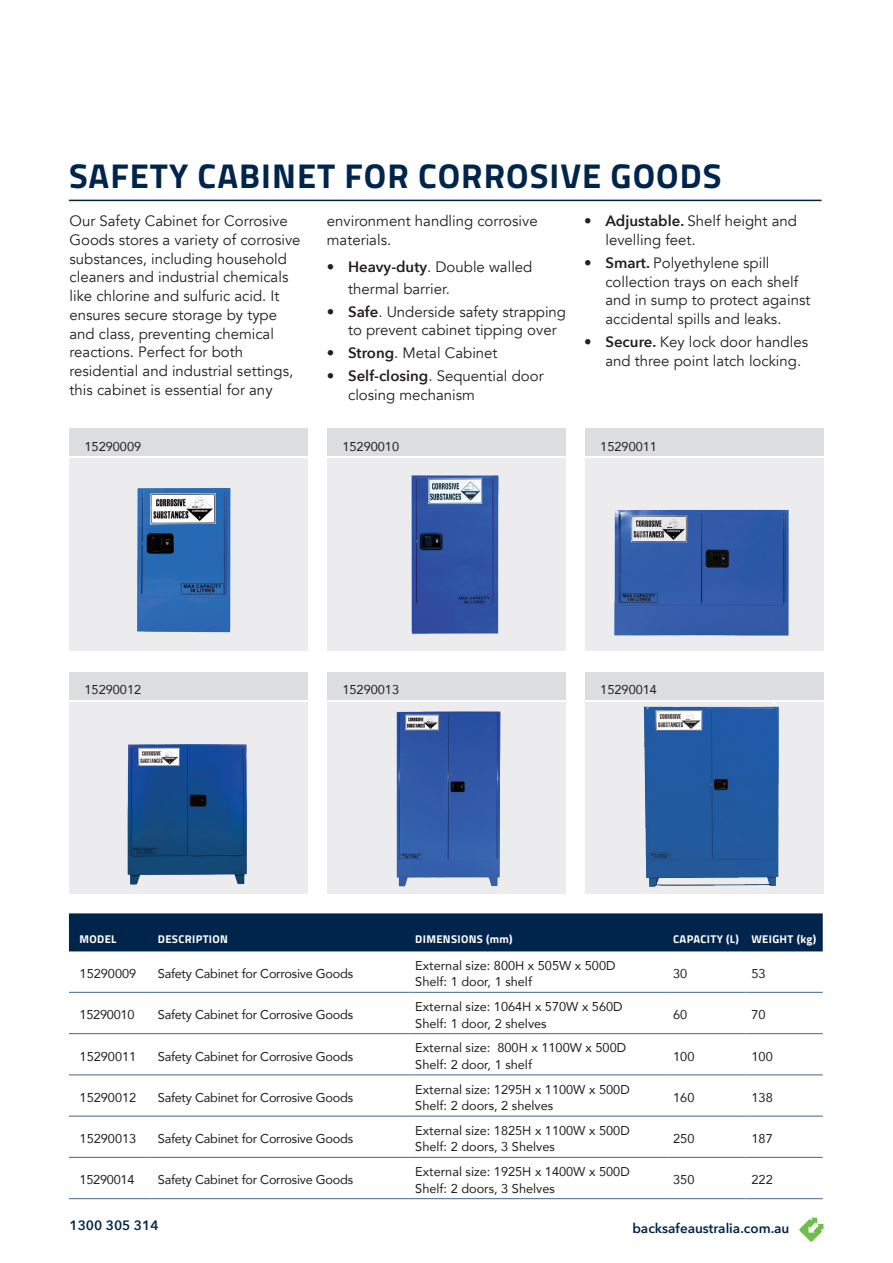
<style>
.page{position:relative;width:893px;height:1263px;background:#fff}
.page>*{position:absolute;margin:0;border:0;box-sizing:border-box;transform-origin:0 0}
.t1{font:700 34.5px "Titillium";letter-spacing:.03em;color:#00254c}
.t2{font:15px/18.8px "Avenir";color:#231f20}
.t3{font:600 13.5px "Avenir Next";color:#00254c}
.t4{font:12.75px/16.5px "Avenir";color:#231f20}
.t5{font:12.75px "Avenir";letter-spacing:-.02em;color:#231f20}
.t6{font:700 11.25px "Titillium";letter-spacing:.03em;color:#fff}
.s1{font-family:"Avenir Next";font-weight:600}
</style>
<div class="page">
<svg style="left:799px;top:1218px;width:24px;height:24px"></svg>
<div style="left:69px;top:913px;width:754px;height:39px;background:#00254c"></div>
<svg style="left:69px;top:991px;width:754px;height:44px"></svg>
<svg style="left:69px;top:1075px;width:754px;height:82px"></svg>
<hr style="left:69px;top:992px;width:83px;height:1px;background:#55779a">
<hr style="left:152px;top:992px;width:257px;height:1px;background:#55779a">
<hr style="left:409px;top:992px;width:258px;height:1px;background:#55779a">
<hr style="left:667px;top:992px;width:78px;height:1px;background:#55779a">
<hr style="left:745px;top:992px;width:78px;height:1px;background:#55779a">
<hr style="left:69px;top:1033px;width:83px;height:1px;background:#55779a">
<hr style="left:152px;top:1033px;width:257px;height:1px;background:#55779a">
<hr style="left:409px;top:1033px;width:258px;height:1px;background:#55779a">
<hr style="left:667px;top:1033px;width:78px;height:1px;background:#55779a">
<hr style="left:745px;top:1033px;width:78px;height:1px;background:#55779a">
<hr style="left:69px;top:1074px;width:83px;height:1px;background:#55779a">
<hr style="left:152px;top:1074px;width:257px;height:1px;background:#55779a">
<hr style="left:409px;top:1074px;width:258px;height:1px;background:#55779a">
<hr style="left:667px;top:1074px;width:78px;height:1px;background:#55779a">
<hr style="left:745px;top:1074px;width:78px;height:1px;background:#55779a">
<hr style="left:69px;top:1115px;width:83px;height:2px;background:#55779a">
<hr style="left:152px;top:1115px;width:257px;height:2px;background:#55779a">
<hr style="left:409px;top:1115px;width:258px;height:2px;background:#55779a">
<hr style="left:667px;top:1115px;width:78px;height:2px;background:#55779a">
<hr style="left:745px;top:1115px;width:78px;height:2px;background:#55779a">
<hr style="left:69px;top:1157px;width:83px;height:1px;background:#55779a">
<hr style="left:152px;top:1157px;width:257px;height:1px;background:#55779a">
<hr style="left:409px;top:1157px;width:258px;height:1px;background:#55779a">
<hr style="left:667px;top:1157px;width:78px;height:1px;background:#55779a">
<hr style="left:745px;top:1157px;width:78px;height:1px;background:#55779a">
<hr style="left:69px;top:1198px;width:83px;height:1px;background:#55779a">
<hr style="left:152px;top:1198px;width:257px;height:1px;background:#55779a">
<hr style="left:409px;top:1198px;width:258px;height:1px;background:#55779a">
<hr style="left:667px;top:1198px;width:78px;height:1px;background:#55779a">
<hr style="left:745px;top:1198px;width:78px;height:1px;background:#55779a">
<div style="left:70px;top:428px;width:238px;height:28px;background:#dcdddf"></div>
<div style="left:70px;top:458px;width:238px;height:193px;background:#ececee"></div>
<img style="left:137px;top:488px;width:94px;height:145px">
<div style="left:327px;top:428px;width:239px;height:28px;background:#dcdddf"></div>
<div style="left:327px;top:458px;width:239px;height:193px;background:#ececee"></div>
<img style="left:411px;top:475px;width:88px;height:159px">
<div style="left:585px;top:428px;width:238px;height:28px;background:#dcdddf"></div>
<div style="left:585px;top:458px;width:238px;height:193px;background:#ececee"></div>
<img style="left:614px;top:509px;width:175px;height:127px">
<div style="left:70px;top:672px;width:238px;height:28px;background:#dcdddf"></div>
<div style="left:70px;top:702px;width:238px;height:191px;background:#ececee"></div>
<img style="left:127px;top:744px;width:120px;height:141px">
<div style="left:327px;top:672px;width:239px;height:28px;background:#dcdddf"></div>
<div style="left:327px;top:702px;width:239px;height:191px;background:#ececee"></div>
<img style="left:396px;top:711px;width:105px;height:176px">
<div style="left:585px;top:672px;width:238px;height:28px;background:#dcdddf"></div>
<div style="left:585px;top:702px;width:238px;height:191px;background:#ececee"></div>
<img style="left:643px;top:702px;width:136px;height:185px">
<hr style="left:69px;top:200px;width:752px;height:1px;background:#00254c">
<h1 class="t1" style="left:69px;top:149px;width:654px">SAFETY CABINET FOR CORROSIVE GOODS</h1>
<p class="t2" style="left:70px;top:212px;width:233px">Our Safety Cabinet for Corrosive Goods stores a variety of corrosive substances, including household cleaners and industrial chemicals like chlorine and sulfuric acid. It ensures secure storage by type and class, preventing chemical reactions. Perfect for both residential and industrial settings, this cabinet is essential for any</p>
<p class="t2" style="left:327px;top:212px;width:212px">environment handling corrosive materials.</p>
<p class="t2" style="left:348px;top:256px;width:186px;line-height:21.6px;text-indent:-21px"><span class="s1">• Heavy-duty</span>. Double walled thermal barrier.</p>
<p class="t2" style="left:348px;top:302px;width:220px;text-indent:-21px"><span class="s1">• Safe</span>. Underside safety strapping to prevent cabinet tipping over</p>
<p class="t2" style="left:327px;top:344px;width:172px"><span class="s1">• Strong</span>. Metal Cabinet</p>
<p class="t2" style="left:348px;top:367px;width:197px;text-indent:-21px"><span class="s1">• Self-closing</span>. Sequential door closing mechanism</p>
<p class="t2" style="left:605px;top:212px;width:193px;text-indent:-21px"><span class="s1">• Adjustable.</span> Shelf height and levelling feet.</p>
<p class="t2" style="left:605px;top:253px;width:206px;text-indent:-21px"><span class="s1">• Smart.</span> Polyethylene spill collection trays on each shelf and in sump to protect against accidental spills and leaks.</p>
<p class="t2" style="left:605px;top:333px;width:204px;text-indent:-21px"><span class="s1">• Secure.</span> Key lock door handles and three point latch locking.</p>
<p class="t4" style="left:85px;top:437px;width:58px">15290009</p>
<p class="t4" style="left:342px;top:437px;width:58px">15290010</p>
<p class="t4" style="left:600px;top:437px;width:58px">15290011</p>
<p class="t4" style="left:85px;top:681px;width:58px">15290012</p>
<p class="t4" style="left:342px;top:681px;width:58px">15290013</p>
<p class="t4" style="left:600px;top:681px;width:58px">15290014</p>
<p class="t6" style="left:80px;top:931px;width:39px">MODEL</p>
<p class="t6" style="left:158px;top:931px;width:72px">DESCRIPTION</p>
<p class="t6" style="left:415px;top:931px;width:99px">DIMENSIONS (mm)</p>
<p class="t6" style="left:673px;top:931px;width:145px">CAPACITY (L) WEIGHT (kg)</p>
<p class="t4" style="left:80px;top:965px;width:58px">15290009</p>
<p class="t5" style="left:158px;top:963px;width:197px">Safety Cabinet for Corrosive Goods</p>
<p class="t4" style="left:415px;top:957px;width:202px">External size: 800H x 505W x 500D<br>Shelf: 1 door, 1 shelf</p>
<p class="t4" style="left:673px;top:965px;width:15px">30</p>
<p class="t4" style="left:751px;top:965px;width:16px">53</p>
<p class="t5" style="left:80px;top:1005px;width:56px">15290010</p>
<p class="t5" style="left:158px;top:1005px;width:197px">Safety Cabinet for Corrosive Goods</p>
<p class="t4" style="left:415px;top:998px;width:209px">External size: 1064H x 570W x 560D<br>Shelf: 1 door, 2 shelves</p>
<p class="t4" style="left:673px;top:1006px;width:16px">60</p>
<p class="t4" style="left:751px;top:1006px;width:16px">70</p>
<p class="t4" style="left:80px;top:1047px;width:58px">15290011</p>
<p class="t5" style="left:158px;top:1046px;width:197px">Safety Cabinet for Corrosive Goods</p>
<p class="t4" style="left:415px;top:1039px;width:212px">External size: 800H x 1100W x 500D<br>Shelf: 2 door, 1 shelf</p>
<p class="t4" style="left:673px;top:1047px;width:23px">100</p>
<p class="t4" style="left:751px;top:1047px;width:23px">100</p>
<p class="t4" style="left:80px;top:1089px;width:58px">15290012</p>
<p class="t5" style="left:158px;top:1087px;width:197px">Safety Cabinet for Corrosive Goods</p>
<p class="t4" style="left:415px;top:1080px;width:216px">External size: 1295H x 1100W x 500D<br>Shelf: 2 doors, 2 shelves</p>
<p class="t4" style="left:673px;top:1089px;width:23px">160</p>
<p class="t4" style="left:751px;top:1089px;width:23px">138</p>
<p class="t4" style="left:80px;top:1130px;width:58px">15290013</p>
<p class="t5" style="left:158px;top:1128px;width:197px">Safety Cabinet for Corrosive Goods</p>
<p class="t4" style="left:415px;top:1122px;width:216px">External size: 1825H x 1100W x 500D<br>Shelf: 2 doors, 3 Shelves</p>
<p class="t4" style="left:673px;top:1130px;width:23px">250</p>
<p class="t4" style="left:751px;top:1130px;width:23px">187</p>
<p class="t5" style="left:80px;top:1170px;width:56px">15290014</p>
<p class="t5" style="left:158px;top:1170px;width:197px">Safety Cabinet for Corrosive Goods</p>
<p class="t4" style="left:415px;top:1163px;width:216px">External size: 1925H x 1400W x 500D<br>Shelf: 2 doors, 3 Shelves</p>
<p class="t4" style="left:673px;top:1171px;width:23px">350</p>
<p class="t4" style="left:751px;top:1171px;width:23px">222</p>
<p class="t3" style="left:70px;top:1214px;width:91px">1300 305 314</p>
<p class="t3" style="left:632px;top:1217px;width:159px">backsafeaustralia.com.au</p>
</div>
